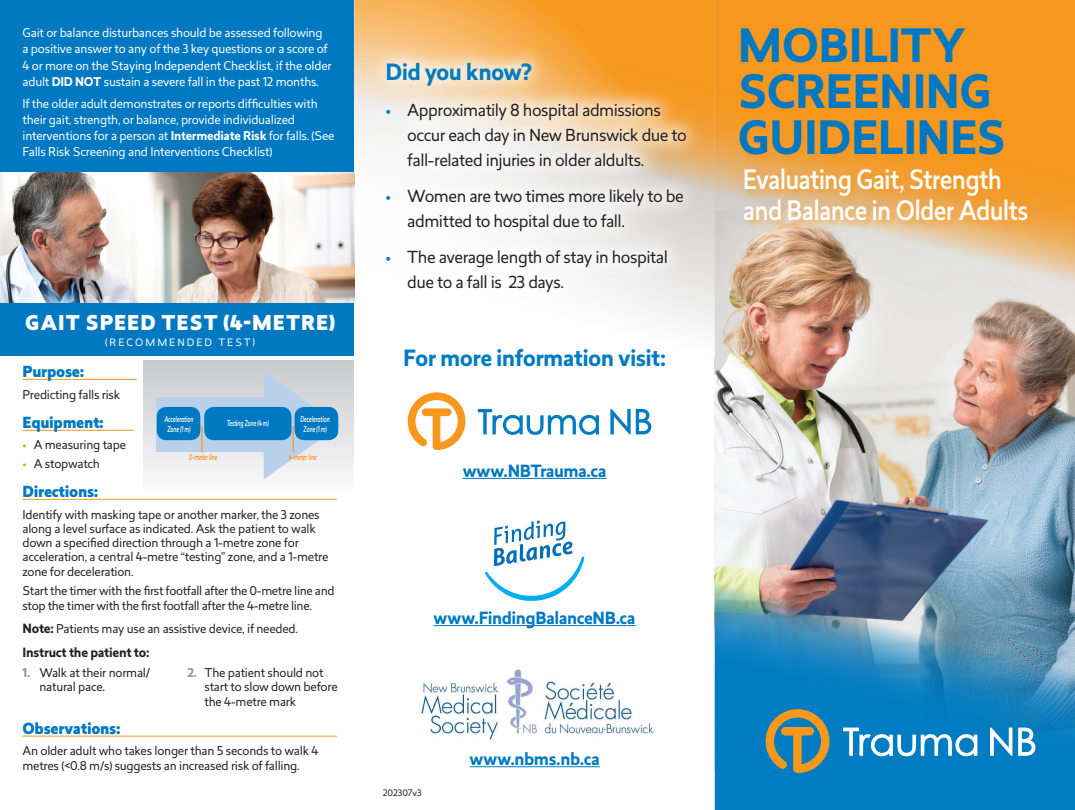
<style>
.page{position:relative;width:1075px;height:810px;background:#fff}
.page>*{position:absolute;margin:0;border:0;box-sizing:border-box;transform-origin:0 0}
.t1{font:700 45px/46.2px "Revisal";letter-spacing:-.015em;color:#0079c2}
.t2{font:500 26.25px/31.2px "Revisal";letter-spacing:-.035em;color:#fff;scale:.9 1}
.t3{font:700 22px "Revisal";letter-spacing:-.03em;color:#007cc2}
.t4{font:900 20px "Revisal";letter-spacing:.045em;color:#fff}
.t5{font:700 16.5px "Revisal";letter-spacing:-.03em;color:#0079c2}
.t6{font:16.25px/25px "Revisal";letter-spacing:-.03em;color:#231f20}
.t7{font:900 15px "Revisal";letter-spacing:-.02em;color:#0079c2}
.t8{font:700 12.5px "Revisal";letter-spacing:-.02em;color:#231f20}
.t9{font:11.88px/14.2px "Revisal";letter-spacing:-.02em;color:#231f20}
.t10{font:11.88px/16.2px "Revisal";letter-spacing:-.02em;color:#fff}
.t11{font:10px "Revisal";letter-spacing:.205em;color:#fff}
.t12{font:8.75px "Revisal";color:#231f20}
.t13{font:italic 500 7.88px/9.4px "Revisal";letter-spacing:-.02em;color:#fff;text-align:center;scale:.66 1}
.t14{font:italic 500 7.88px "Revisal";letter-spacing:-.02em;color:#f7971d;scale:.66 1}
.s1{font-weight:700}
.s2{color:#f7971d}
.s3{font-weight:700;font-size:12.5px}
.s4{font-weight:700;color:#939598}
.s5{color:#007cc2}
</style>
<div class="page">
<div style="left:143px;top:360px;width:210px;height:128px;background:linear-gradient(to bottom,#c8c9cc,#f8f8f9)"></div>
<div style="left:0;top:0;width:354px;height:356px;background:#0079c2"></div>
<img style="left:714px;top:295px;width:360px;height:279px">
<svg style="left:714px;top:0;width:360px;height:295px"></svg>
<svg style="left:714px;top:574px;width:360px;height:236px"></svg>
<svg style="left:701px;top:0;width:13px;height:206px"></svg>
<svg style="left:354px;top:0;width:347px;height:559px"></svg>
<div style="left:741px;top:166px;width:296px;height:65px;background:#f7971d;opacity:.75"></div>
<div style="left:737px;top:25px;width:277px;height:141px;background:#f7971d"></div>
<svg style="left:369px;top:44px;width:334px;height:265px"></svg>
<hr style="left:462px;top:478px;width:144px;height:1px;background:#0079c2">
<hr style="left:433px;top:625px;width:202px;height:1px;background:#0079c2">
<hr style="left:469px;top:766px;width:130px;height:1px;background:#0079c2">
<svg style="left:485px;top:521px;width:99px;height:80px"></svg>
<img style="left:421px;top:669px;width:233px;height:71px">
<img style="left:0;top:173px;width:354px;height:129px">
<hr style="left:22px;top:379px;width:115px;height:1px;background:#f7971d">
<hr style="left:22px;top:430px;width:112px;height:1px;background:#f7971d">
<hr style="left:22px;top:499px;width:315px;height:1px;background:#f7971d">
<hr style="left:22px;top:736px;width:315px;height:1px;background:#f7971d">
<svg style="left:610px;top:409px;width:41px;height:25px"></svg>
<svg style="left:478px;top:409px;width:121px;height:26px"></svg>
<svg style="left:404px;top:392px;width:61px;height:58px"></svg>
<svg style="left:989px;top:728px;width:23px;height:28px"></svg>
<svg style="left:1018px;top:728px;width:17px;height:28px"></svg>
<svg style="left:843px;top:728px;width:134px;height:28px"></svg>
<svg style="left:761px;top:709px;width:68px;height:64px"></svg>
<div style="left:156px;top:397px;width:110px;height:54px;background:#b9d0eb"></div>
<svg style="left:264px;top:371px;width:76px;height:108px"></svg>
<div style="left:157px;top:407px;width:43px;height:33px;background:#0079c2;border-radius:10px"></div>
<div style="left:204px;top:407px;width:87px;height:33px;background:#0079c2;border-radius:10px"></div>
<div style="left:294px;top:407px;width:44px;height:33px;background:#0079c2;border-radius:10px"></div>
<svg style="left:201px;top:426px;width:1px;height:26px"></svg>
<hr style="left:292px;top:426px;width:2px;height:26px;background:#f7971d">
<p class="t10" style="left:22px;top:24px;width:310px">Gait or balance disturbances should be assessed following a positive answer to any of the 3 key questions or a score of 4 or more on the Staying Independent Checklist, if the older adult <span class="s1">DID NOT</span> sustain a severe fall in the past 12 months.</p>
<p class="t10" style="left:22px;top:95px;width:313px">If the older adult demonstrates or reports difficulties with their gait, strength, or balance, provide individualized interventions for a person at <span class="s1">Intermediate Risk</span> for falls. (See Falls Risk Screening and Interventions Checklist)</p>
<h3 class="t4" style="left:25px;top:308px;width:311px">Gait Speed Test (4-metre)</h3>
<p class="t11" style="left:105px;top:335px;width:152px">(Recommen ded Test )</p>
<p class="t7" style="left:22px;top:361px;width:63px">Purpose:</p>
<p class="t9" style="left:22px;top:387px;width:99px">Predicting falls risk</p>
<p class="t7" style="left:22px;top:411px;width:83px">Equipment:</p>
<p class="t9" style="left:22px;top:438px;width:105px"><span class="s2">•</span> A measuring tape</p>
<p class="t9" style="left:22px;top:456px;width:79px"><span class="s2">•</span> A stopwatch</p>
<p class="t7" style="left:22px;top:480px;width:77px">Directions:</p>
<p class="t9" style="left:22px;top:507px;width:307px">Identify with masking tape or another marker, the 3 zones along a level surface as indicated. Ask the patient to walk down a specified direction through a 1-metre zone for acceleration, a central 4-metre “testing” zone, and a 1-metre zone for deceleration.</p>
<p class="t9" style="left:22px;top:584px;width:313px">Start the timer with the first footfall after the 0-metre line and stop the timer with the first footfall after the 4-metre line.</p>
<p class="t9" style="left:22px;top:622px;width:277px"><span class="s3">Note:</span> Patients may use an assistive device, if needed.</p>
<p class="t8" style="left:22px;top:644px;width:129px">Instruct the patient to:</p>
<p class="t9" style="left:39px;top:665px;width:112px;text-indent:-17px"><span class="s4">1.</span> Walk at their normal/ natural pace.</p>
<p class="t9" style="left:204px;top:665px;width:135px;text-indent:-17px"><span class="s4">2.</span> The patient should not start to slow down before the 4-metre mark</p>
<p class="t7" style="left:22px;top:717px;width:100px">Observations:</p>
<p class="t9" style="left:22px;top:744px;width:297px">An older adult who takes longer than 5 seconds to walk 4 metres (&lt;0.8 m/s) suggests an increased risk of falling.</p>
<p class="t13" style="left:164px;top:415px;width:46px">Acceleration<br>Zone (1 m)</p>
<p class="t13" style="left:300px;top:415px;width:46px">Deceleration<br>Zone (1 m)</p>
<p class="t13" style="left:227px;top:418px;width:66px">Testing Zone (4 m)</p>
<p class="t14" style="left:189px;top:452px;width:44px">0-meter line</p>
<p class="t14" style="left:289px;top:452px;width:44px">4-meter line</p>
<h3 class="t3" style="left:385px;top:56px;width:148px">Did you know?</h3>
<h3 class="t6" style="left:407px;top:97px;width:281px;text-indent:-22px"><span class="s5">•</span> Approximatily 8 hospital admissions occur each day in New Brunswick due to fall-related injuries in older aldults.</h3>
<h3 class="t6" style="left:407px;top:183px;width:278px;text-indent:-22px"><span class="s5">•</span> Women are two times more likely to be admitted to hospital due to fall.</h3>
<h3 class="t6" style="left:407px;top:245px;width:262px;text-indent:-22px"><span class="s5">•</span> The average length of stay in hospital due to a fall is 23 days.</h3>
<h3 class="t3" style="left:403px;top:342px;width:264px">For more information visit:</h3>
<h3 class="t5" style="left:462px;top:459px;width:145px">www.NBTrauma.ca</h3>
<h3 class="t5" style="left:433px;top:606px;width:203px">www.FindingBalanceNB.ca</h3>
<p class="t12" style="left:382px;top:787px;width:41px">202307v3</p>
<h3 class="t5" style="left:469px;top:747px;width:132px">www.nbms.nb.ca</h3>
<h1 class="t1" style="left:738px;top:23px;width:269px">MOBILITY<br>SCREENING<br>GUIDELINES</h1>
<h2 class="t2" style="left:742px;top:164px;width:319px">Evaluating Gait, Strength and Balance in Older Adults</h2>
</div>
